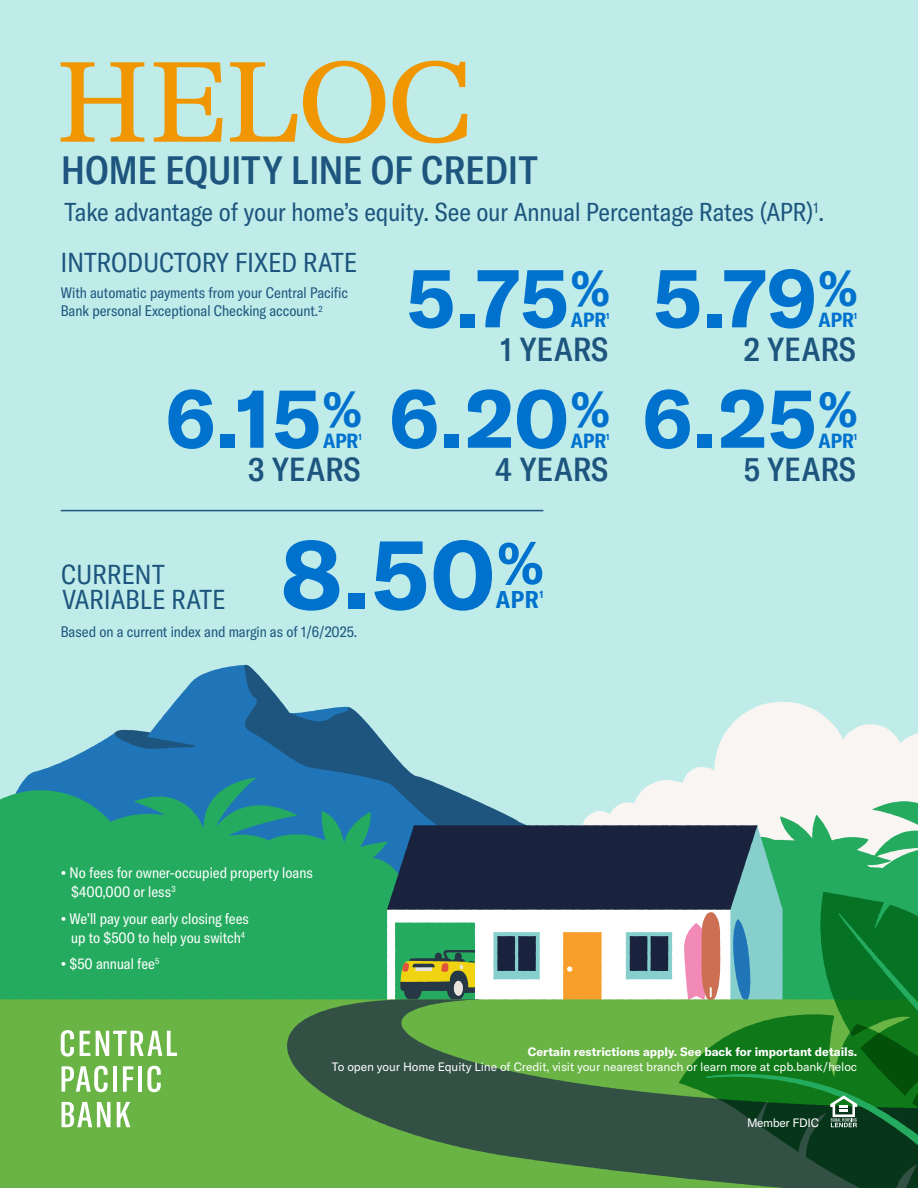
<style>
.page{position:relative;width:918px;height:1188px;background:#bfece9}
.page>*{position:absolute;margin:0;border:0;box-sizing:border-box;transform-origin:0 0}
.t1{font:116.7px "GT Alpina";letter-spacing:-.03em;color:#ef9600}
.t2{font:700 97.5px "GT America";color:#0072ce}
.t3{font:700 82.2px "GT America";letter-spacing:.005em;color:#0072ce}
.t4{font:700 condensed 58.2px "GT America";color:#0072ce}
.t5{font:700 condensed 49.05px "GT America";color:#0072ce}
.t6{font:500 condensed 39px "GT America";color:#1d557e}
.t7{font:500 condensed 32.85px "GT America";letter-spacing:.005em;color:#1d557e}
.t8{font:condensed 27px "GT America";letter-spacing:.005em;color:#1d557e}
.t9{font:condensed 25.5px "GT America";color:#1d557e}
.t10{font:700 condensed 24px "GT America";color:#0072ce}
.t11{font:700 condensed 20.25px "GT America";color:#0072ce}
.t12{font:condensed 15px/18px "GT America";color:#1d557e}
.t13{font:condensed 15px/19.5px "GT America";color:#fff}
.t14{font:12px "GT America";letter-spacing:-.01em;color:#fff}
.t15{font:700 12px "GT America";color:#fff}
.t16{font:12px "GT America";letter-spacing:-.035em;color:#fff}
.t17{font:700 condensed 10.5px "GT America";color:#0072ce}
.t18{font:700 condensed 8.85px "GT America";color:#0072ce}
.s1{font-weight:700;font-stretch:normal}
</style>
<div class="page">
<svg style="left:584px;top:701px;width:334px;height:124px"></svg>
<svg style="left:753px;top:758px;width:165px;height:67px;background:#ebf0e8"></svg>
<svg style="left:30px;top:665px;width:554px;height:160px"></svg>
<svg style="left:244px;top:665px;width:294px;height:160px"></svg>
<svg style="left:115px;top:730px;width:80px;height:19px;background:#21679c"></svg>
<svg style="left:0;top:774px;width:478px;height:225px;background:#26a071"></svg>
<div style="left:0;top:999px;width:287px;height:189px;background:#69b445"></div>
<svg style="left:287px;top:999px;width:100px;height:189px;background:#508645"></svg>
<svg style="left:387px;top:825px;width:531px;height:363px;background:#4b7f56"></svg>
<svg style="left:80px;top:1031px;width:10px;height:25px"></svg>
<svg style="left:96px;top:1031px;width:81px;height:25px;background:#a7d392"></svg>
<hr style="left:113px;top:1066px;width:4px;height:26px;background:#fff">
<svg style="left:123px;top:1066px;width:10px;height:26px"></svg>
<hr style="left:138px;top:1066px;width:4px;height:26px;background:#fff">
<svg style="left:62px;top:1102px;width:49px;height:25px"></svg>
<svg style="left:117px;top:1102px;width:13px;height:25px"></svg>
<svg style="left:61px;top:1030px;width:13px;height:27px"></svg>
<svg style="left:62px;top:1066px;width:46px;height:26px"></svg>
<svg style="left:147px;top:1066px;width:14px;height:26px"></svg>
<hr style="left:61px;top:510px;width:482px;height:1px;background:#1d557e">
<p class="t1" style="left:55px;top:37px;width:419px">HELOC</p>
<p class="t6" style="left:61px;top:147px;width:478px">HOME EQUITY LINE OF CREDIT</p>
<p class="t9" style="left:65px;top:197px;width:761px">Take advantage of your home’s equity. See our Annual Percentage Rates (APR)<sup>1</sup>.</p>
<p class="t8" style="left:61px;top:247px;width:298px">INTRODUCTORY FIXED RATE</p>
<p class="t3" style="left:653px;top:247px;width:165px">5.79</p>
<p class="t5" style="left:819px;top:259px;width:39px">%</p>
<p class="t3" style="left:407px;top:247px;width:164px">5.75</p>
<p class="t5" style="left:571px;top:259px;width:39px">%</p>
<p class="t12" style="left:61px;top:284px;width:289px">With automatic payments from your Central Pacific<br>Bank personal Exceptional Checking account.<sup>2</sup></p>
<p class="t11" style="left:571px;top:308px;width:37px">APR</p>
<p class="t18" style="left:606px;top:311px;width:5px">1</p>
<p class="t11" style="left:819px;top:308px;width:37px">APR</p>
<p class="t18" style="left:854px;top:311px;width:5px">1</p>
<p class="t7" style="left:500px;top:330px;width:109px">1 YEARS</p>
<p class="t3" style="left:166px;top:367px;width:157px">6.15</p>
<p class="t5" style="left:324px;top:379px;width:39px">%</p>
<p class="t11" style="left:323px;top:428px;width:37px">APR</p>
<p class="t18" style="left:358px;top:431px;width:5px">1</p>
<p class="t3" style="left:389px;top:367px;width:181px">6.20</p>
<p class="t5" style="left:571px;top:379px;width:39px">%</p>
<p class="t11" style="left:571px;top:428px;width:37px">APR</p>
<p class="t18" style="left:606px;top:431px;width:5px">1</p>
<p class="t7" style="left:248px;top:450px;width:114px">3 YEARS</p>
<p class="t7" style="left:495px;top:450px;width:115px">4 YEARS</p>
<p class="t8" style="left:61px;top:558px;width:105px">CURRENT</p>
<p class="t8" style="left:63px;top:584px;width:164px">VARIABLE RATE</p>
<p class="t2" style="left:281px;top:514px;width:216px">8.50</p>
<p class="t4" style="left:498px;top:528px;width:46px">%</p>
<p class="t10" style="left:496px;top:584px;width:45px">APR</p>
<p class="t17" style="left:539px;top:588px;width:5px">1</p>
<p class="t12" style="left:61px;top:623px;width:298px">Based on a current index and margin as of 1/6/2025.</p>
<p class="t7" style="left:744px;top:330px;width:114px">2 YEARS</p>
<p class="t3" style="left:642px;top:367px;width:176px">6.25</p>
<p class="t5" style="left:819px;top:379px;width:39px">%</p>
<p class="t11" style="left:819px;top:428px;width:37px">APR</p>
<p class="t18" style="left:854px;top:431px;width:5px">1</p>
<p class="t7" style="left:744px;top:450px;width:114px">5 YEARS</p>
<p class="t13" style="left:71px;top:863px;width:243px;text-indent:-10px"><span class="s1">•</span> No fees for owner-occupied property loans $400,000 or less<sup>3</sup></p>
<p class="t13" style="left:61px;top:909px;width:190px;text-align:center"><span class="s1">•</span> We’ll pay your early closing fees up to $500 to help you switch<sup>4</sup></p>
<p class="t13" style="left:61px;top:954px;width:100px"><span class="s1">•</span> $50 annual fee<sup>5</sup></p>
<p class="t15" style="left:528px;top:1044px;width:331px">Certain restrictions apply. See back for important details.</p>
<p class="t14" style="left:332px;top:1060px;width:527px">To open your Home Equity Line of Credit, visit your nearest branch or learn more at cpb.bank/heloc</p>
<p class="t16" style="left:747px;top:1116px;width:74px">Member FDIC</p>
</div>
